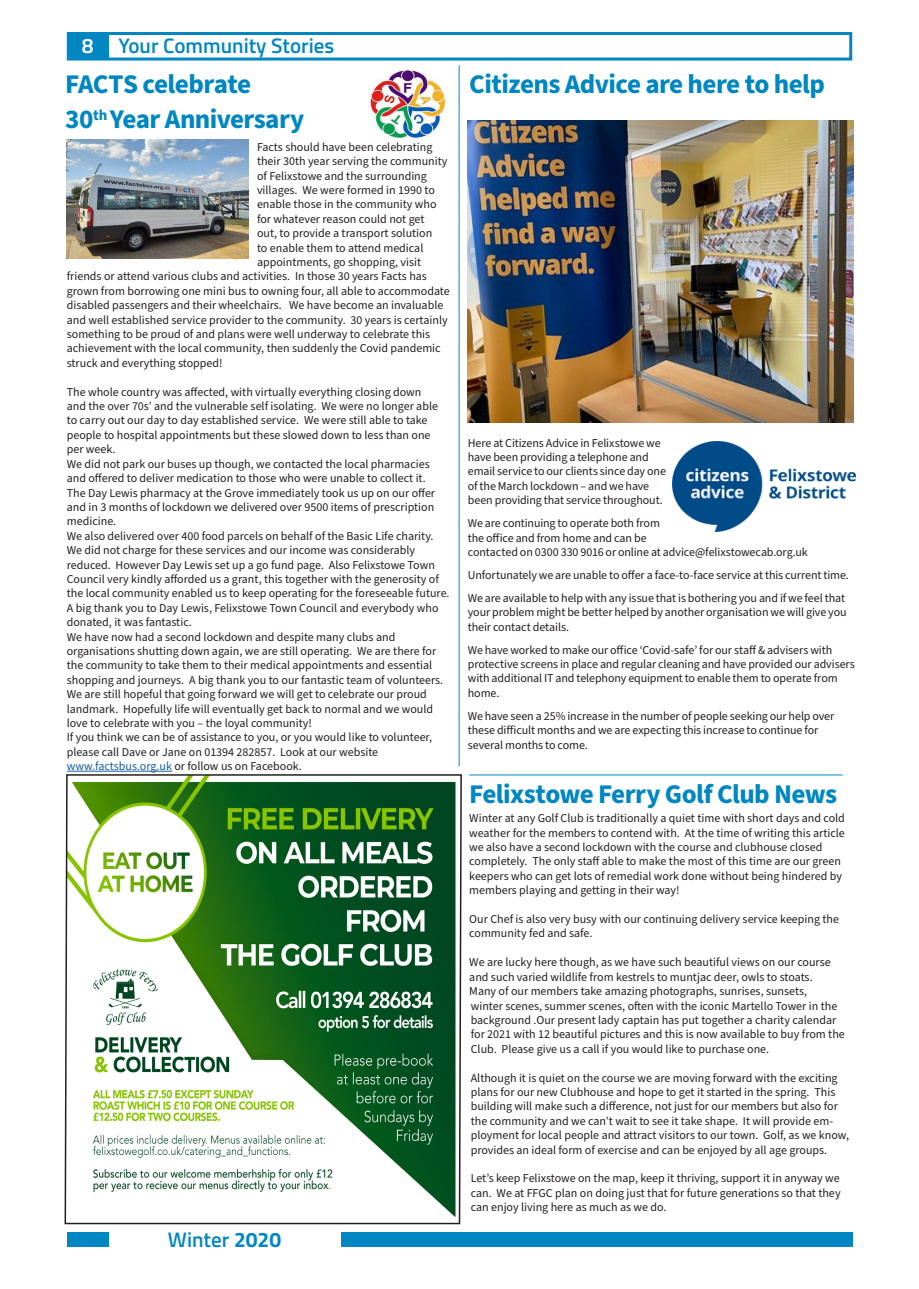
<style>
.page{position:relative;width:919px;height:1289px;background:#fff}
.page>*{position:absolute;margin:0;border:0;box-sizing:border-box;transform-origin:0 0}
._8_Content_gray_Sour{font:700 27px "Source Sans Pro";letter-spacing:-.025em;color:#0087c1}
.t1{font:600 21px "Titillium Web";color:#0087c1}
.t2{font:600 21px "Titillium Web";color:#fff}
._8_Content_gray_Sour-2{font:12px/14.4px "Source Sans Pro";color:#231f20}
.s1{color:#175d9e}
.s2{font-weight:700}
</style>
<div class="page">
<div style="left:67px;top:32px;width:785px;height:29px;border:3px solid #0087c1"></div>
<div style="left:67px;top:34px;width:41px;height:24px;background:#0087c1"></div>
<div style="left:67px;top:1232px;width:785px;height:14px;background:#0087c1"></div>
<div style="left:109px;top:1227px;width:231px;height:28px;background:#fff"></div>
<svg style="left:64px;top:774px;width:398px;height:450px"></svg>
<img style="left:468px;top:120px;width:385px;height:302px">
<hr style="left:469px;top:774px;width:373px;height:1px;background:#0087c1">
<img style="left:67px;top:139px;width:181px;height:120px">
<img style="left:672px;top:441px;width:183px;height:90px">
<img style="left:368px;top:70px;width:81px;height:69px">
<hr style="left:67px;top:770px;width:105px;height:1px;background:#175d9e">
<hr style="left:458px;top:65px;width:1px;height:701px;background:#0087c1">
<h2 class="t2" style="left:82px;top:30px;width:13px">8</h2>
<h2 class="t1" style="left:118px;top:30px;width:217px">Your Community Stories</h2>
<p class="_8_Content_gray_Sour" style="left:65px;top:66px;width:187px">FACTS celebrate</p>
<p class="_8_Content_gray_Sour" style="left:65px;top:100px;width:240px">30<sup>th</sup> Year Anniversary</p>
<p class="_8_Content_gray_Sour-2" style="left:257px;top:140px;width:177px">Facts should have been celebrating</p>
<p class="_8_Content_gray_Sour-2" style="left:257px;top:154px;width:192px">their 30th year serving the community</p>
<p class="_8_Content_gray_Sour-2" style="left:257px;top:169px;width:171px">of Felixstowe and the surrounding</p>
<p class="_8_Content_gray_Sour-2" style="left:257px;top:183px;width:179px">villages. We were formed in 1990 to</p>
<p class="_8_Content_gray_Sour-2" style="left:257px;top:197px;width:181px">enable those in the community who</p>
<p class="_8_Content_gray_Sour-2" style="left:257px;top:212px;width:169px">for whatever reason could not get</p>
<p class="_8_Content_gray_Sour-2" style="left:257px;top:226px;width:177px">out, to provide a transport solution</p>
<p class="_8_Content_gray_Sour-2" style="left:257px;top:241px;width:168px">to enable them to attend medical</p>
<p class="_8_Content_gray_Sour-2" style="left:257px;top:255px;width:166px">appointments, go shopping, visit</p>
<p class="_8_Content_gray_Sour-2" style="left:67px;top:269px;width:361px">friends or attend various clubs and activities. In those 30 years Facts has</p>
<p class="_8_Content_gray_Sour-2" style="left:67px;top:284px;width:384px">grown from borrowing one mini bus to owning four, all able to accommodate</p>
<p class="_8_Content_gray_Sour-2" style="left:67px;top:298px;width:378px">disabled passengers and their wheelchairs. We have become an invaluable</p>
<p class="_8_Content_gray_Sour-2" style="left:67px;top:313px;width:382px">and well established service provider to the community. 30 years is certainly</p>
<p class="_8_Content_gray_Sour-2" style="left:67px;top:327px;width:365px">something to be proud of and plans were well underway to celebrate this</p>
<p class="_8_Content_gray_Sour-2" style="left:67px;top:341px;width:375px">achievement with the local community, then suddenly the Covid pandemic</p>
<p class="_8_Content_gray_Sour-2" style="left:67px;top:356px;width:157px">struck and everything stopped!</p>
<p class="_8_Content_gray_Sour-2" style="left:67px;top:385px;width:372px">The whole country was affected, with virtually everything closing down and the over 70s’ and the vulnerable self isolating. We were no longer able to carry out our day to day established service. We were still able to take people to hospital appointments but these slowed down to less than one per week.</p>
<p class="_8_Content_gray_Sour-2" style="left:67px;top:457px;width:370px">We did not park our buses up though, we contacted the local pharmacies and offered to deliver medication to those who were unable to collect it.<br>The Day Lewis pharmacy at the Grove immediately took us up on our offer and in 3 months of lockdown we delivered over 9500 items of prescription medicine.</p>
<p class="_8_Content_gray_Sour-2" style="left:67px;top:529px;width:368px">We also delivered over 400 food parcels on behalf of the Basic Life charity.</p>
<p class="_8_Content_gray_Sour-2" style="left:67px;top:543px;width:384px">We did not charge for these services and our income was considerably reduced. However Day Lewis set up a go fund page. Also Felixstowe Town Council very kindly afforded us a grant, this together with the generosity of the local community enabled us to keep operating for the foreseeable future.<br>A big thank you to Day Lewis, Felixstowe Town Council and everybody who donated, it was fantastic.</p>
<p class="_8_Content_gray_Sour-2" style="left:67px;top:629px;width:378px">We have now had a second lockdown and despite many clubs and organisations shutting down again, we are still operating. We are there for the community to take them to their medical appointments and essential shopping and journeys. A big thank you to our fantastic team of volunteers.</p>
<p class="_8_Content_gray_Sour-2" style="left:67px;top:687px;width:368px">We are still hopeful that going forward we will get to celebrate our proud landmark. Hopefully life will eventually get back to normal and we would love to celebrate with you – the loyal community!</p>
<p class="_8_Content_gray_Sour-2" style="left:67px;top:730px;width:367px">If you think we can be of assistance to you, or you would like to volunteer, please call Dave or Jane on 01394 282857. Look at our website</p>
<p class="_8_Content_gray_Sour-2" style="left:67px;top:759px;width:237px"><span class="s1">www.factsbus.org.uk</span> or follow us on Facebook.</p>
<h2 class="t1" style="left:168px;top:1223px;width:115px">Winter <span class="s2">2020</span></h2>
<p class="_8_Content_gray_Sour" style="left:469px;top:66px;width:357px">Citizens Advice are here to help</p>
<p class="_8_Content_gray_Sour-2" style="left:468px;top:436px;width:200px">Here at Citizens Advice in Felixstowe we have been providing a telephone and email service to our clients since day one of the March lockdown – and we have been providing that service throughout.</p>
<p class="_8_Content_gray_Sour-2" style="left:468px;top:516px;width:341px">We are continuing to operate both from<br>the office and from home and can be<br>contacted on 0300 330 9016 or online at advice@felixstowecab.org.uk</p>
<p class="_8_Content_gray_Sour-2" style="left:468px;top:568px;width:382px">Unfortunately we are unable to offer a face-to-face service at this current time.</p>
<p class="_8_Content_gray_Sour-2" style="left:468px;top:591px;width:380px">We are available to help with any issue that is bothering you and if we feel that your problem might be better helped by another organisation we will give you their contact details.</p>
<p class="_8_Content_gray_Sour-2" style="left:468px;top:642px;width:388px">We have worked to make our office ‘Covid-safe’ for our staff &amp; advisers with protective screens in place and regular cleaning and have provided our advisers with additional IT and telephony equipment to enable them to operate from home.</p>
<p class="_8_Content_gray_Sour-2" style="left:468px;top:709px;width:368px">We have seen a 25% increase in the number of people seeking our help over these difficult months and we are expecting this increase to continue for several months to come.</p>
<p class="_8_Content_gray_Sour" style="left:469px;top:775px;width:369px">Felixstowe Ferry Golf Club News</p>
<p class="_8_Content_gray_Sour-2" style="left:469px;top:811px;width:377px">Winter at any Golf Club is traditionally a quiet time with short days and cold weather for the members to contend with. At the time of writing this article we also have a second lockdown with the course and clubhouse closed completely. The only staff able to make the most of this time are our green keepers who can get lots of remedial work done without being hindered by members playing and getting in their way!</p>
<p class="_8_Content_gray_Sour-2" style="left:469px;top:912px;width:371px">Our Chef is also very busy with our continuing delivery service keeping the community fed and safe.</p>
<p class="_8_Content_gray_Sour-2" style="left:469px;top:955px;width:377px">We are lucky here though, as we have such beautiful views on our course and such varied wildlife from kestrels to muntjac deer, owls to stoats.<br>Many of our members take amazing photographs, sunrises, sunsets,<br>winter scenes, summer scenes, often with the iconic Martello Tower in the background .Our present lady captain has put together a charity calendar for 2021 with 12 beautiful pictures and this is now available to buy from the Club. Please give us a call if you would like to purchase one.</p>
<p class="_8_Content_gray_Sour-2" style="left:470px;top:1070px;width:380px">Although it is quiet on the course we are moving forward with the exciting plans for our new Clubhouse and hope to get it started in the spring. This building will make such a difference, not just for our members but also for the community and we can’t wait to see it take shape. It will provide em&shy;ployment for local people and attract visitors to our town. Golf, as we know, provides an ideal form of exercise and can be enjoyed by all age groups.</p>
<p class="_8_Content_gray_Sour-2" style="left:470px;top:1171px;width:371px;text-align:justify">Let’s keep Felixstowe on the map, keep it thriving, support it in anyway we can. We at FFGC plan on doing just that for future generations so that they can enjoy living here as much as we do.</p>
</div>
